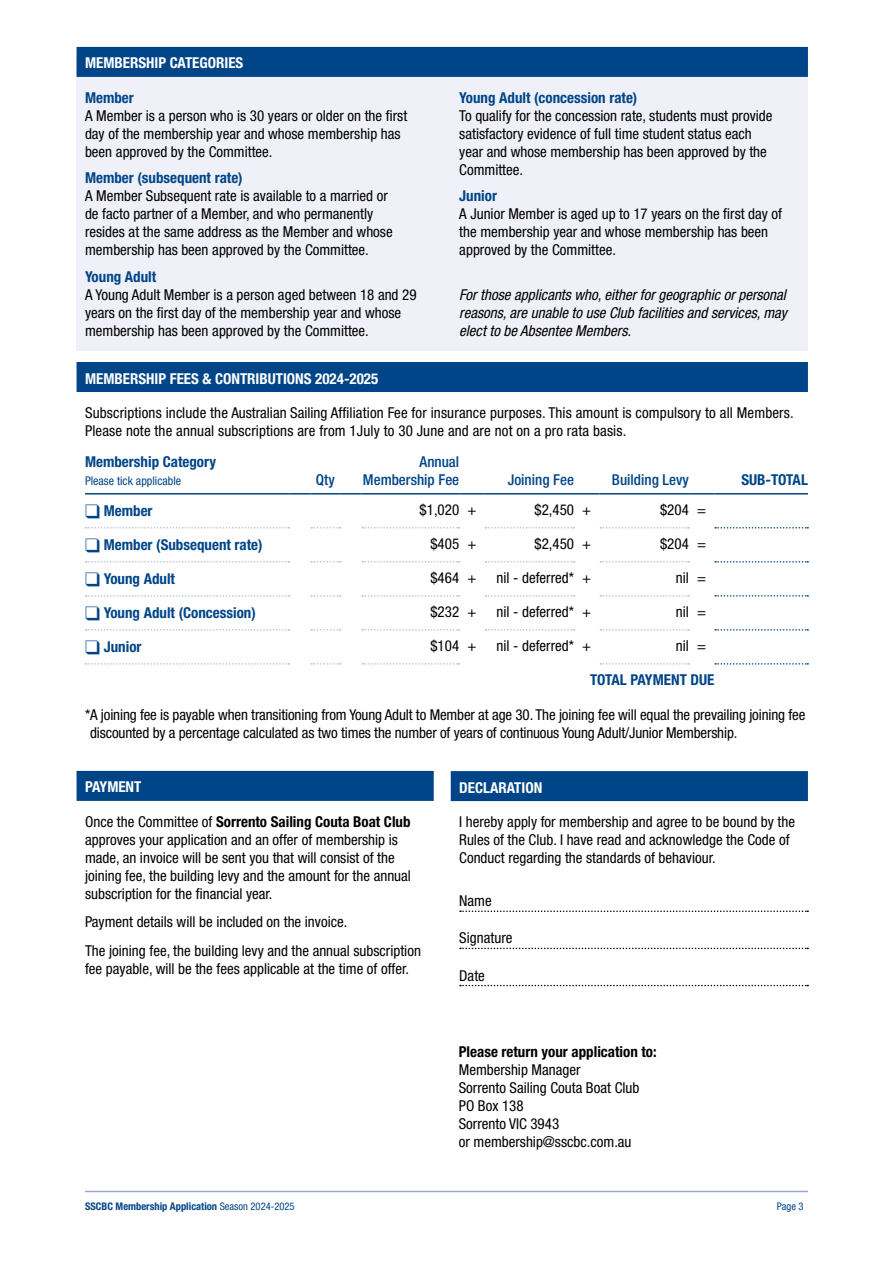
<style>
.page{position:relative;width:893px;height:1263px;background:#fff}
.page>*{position:absolute;margin:0;border:0;box-sizing:border-box;transform-origin:0 0}
.bodycopy{font:condensed 15px/18px "Helvetica Neue";color:#000}
.bodycopy_underlined{font:condensed 15px/18px "Helvetica Neue";letter-spacing:-.01em;color:#000}
.bodycopy-2{font:700 condensed 15px "Helvetica Neue";color:#004587}
.bodycopy-3{font:italic condensed 15px/18px "Helvetica Neue";color:#000;text-align:justify}
.headings{font:700 condensed 15px "Helvetica Neue";color:#fff}
.bodycopy-4{font:700 condensed 15px/18px "Helvetica Neue";color:#000}
.bodycopy-5{font:500 condensed 15px/18px "Helvetica Neue";color:#004587;text-align:right}
.bodycopy-6{font:condensed 12px "Helvetica Neue";color:#004587}
.t1{font:700 condensed 10.5px "Helvetica Neue";color:#004587}
.t2{font:condensed 10.5px "Helvetica Neue";color:#004587}
.s1{font-weight:700}
.s2{font-weight:400}
</style>
<div class="page">
<div style="left:77px;top:57px;width:731px;height:294px;background:#f0f1f8"></div>
<div style="left:77px;top:771px;width:357px;height:30px;background:#004587"></div>
<div style="left:451px;top:771px;width:357px;height:30px;background:#004587"></div>
<svg style="left:460px;top:910px;width:348px;height:2px"></svg>
<svg style="left:460px;top:948px;width:348px;height:1px"></svg>
<svg style="left:460px;top:985px;width:348px;height:1px"></svg>
<hr style="left:85px;top:1191px;width:723px;height:1px;background:#9ba7ce">
<div style="left:77px;top:362px;width:731px;height:30px;background:#004587"></div>
<svg style="left:715px;top:527px;width:93px;height:1px"></svg>
<svg style="left:715px;top:561px;width:93px;height:1px"></svg>
<svg style="left:715px;top:595px;width:93px;height:2px"></svg>
<hr style="left:85px;top:493px;width:204px;height:1px;background:#004587">
<hr style="left:361px;top:493px;width:98px;height:1px;background:#004587">
<svg style="left:459px;top:493px;width:26px;height:1px"></svg>
<hr style="left:485px;top:493px;width:89px;height:1px;background:#004587">
<svg style="left:574px;top:493px;width:26px;height:1px"></svg>
<hr style="left:600px;top:493px;width:89px;height:1px;background:#004587">
<svg style="left:689px;top:493px;width:25px;height:1px"></svg>
<hr style="left:714px;top:493px;width:94px;height:1px;background:#004587">
<svg style="left:86px;top:527px;width:203px;height:1px"></svg>
<svg style="left:362px;top:527px;width:97px;height:1px"></svg>
<svg style="left:86px;top:561px;width:203px;height:1px"></svg>
<svg style="left:362px;top:561px;width:97px;height:1px"></svg>
<svg style="left:86px;top:595px;width:203px;height:2px"></svg>
<svg style="left:362px;top:595px;width:97px;height:2px"></svg>
<svg style="left:485px;top:527px;width:89px;height:1px"></svg>
<svg style="left:600px;top:527px;width:89px;height:1px"></svg>
<svg style="left:485px;top:561px;width:89px;height:1px"></svg>
<svg style="left:600px;top:561px;width:89px;height:1px"></svg>
<svg style="left:485px;top:595px;width:89px;height:2px"></svg>
<svg style="left:600px;top:595px;width:89px;height:2px"></svg>
<svg style="left:289px;top:493px;width:21px;height:1px"></svg>
<hr style="left:310px;top:493px;width:30px;height:1px;background:#004587">
<svg style="left:340px;top:493px;width:21px;height:1px"></svg>
<svg style="left:86px;top:629px;width:203px;height:2px"></svg>
<svg style="left:362px;top:629px;width:97px;height:2px"></svg>
<svg style="left:485px;top:629px;width:89px;height:2px"></svg>
<svg style="left:600px;top:629px;width:89px;height:2px"></svg>
<svg style="left:86px;top:663px;width:203px;height:2px"></svg>
<svg style="left:362px;top:663px;width:97px;height:2px"></svg>
<svg style="left:600px;top:663px;width:89px;height:2px"></svg>
<svg style="left:715px;top:629px;width:93px;height:2px"></svg>
<svg style="left:715px;top:663px;width:93px;height:2px"></svg>
<svg style="left:311px;top:527px;width:29px;height:1px"></svg>
<svg style="left:311px;top:561px;width:29px;height:1px"></svg>
<svg style="left:311px;top:595px;width:29px;height:2px"></svg>
<svg style="left:311px;top:629px;width:29px;height:2px"></svg>
<svg style="left:311px;top:663px;width:29px;height:2px"></svg>
<div style="left:77px;top:47px;width:731px;height:30px;background:#004587"></div>
<p class="headings" style="left:85px;top:54px;width:160px">MEMBERSHIP CATEGORIES</p>
<p class="bodycopy-2" style="left:85px;top:88px;width:50px">Member</p>
<p class="bodycopy" style="left:85px;top:106px;width:324px">A Member is a person who is 30 years or older on the first day of the membership year and whose membership has been approved by the Committee.</p>
<p class="bodycopy-2" style="left:85px;top:169px;width:159px">Member (subsequent rate)</p>
<p class="bodycopy" style="left:85px;top:187px;width:309px">A Member Subsequent rate is available to a married or de facto partner of a Member, and who permanently resides at the same address as the Member and whose membership has been approved by the Committee.</p>
<p class="bodycopy-2" style="left:85px;top:267px;width:73px">Young Adult</p>
<p class="bodycopy" style="left:85px;top:285px;width:333px">A Young Adult Member is a person aged between 18 and 29 years on the first day of the membership year and whose membership has been approved by the Committee.</p>
<p class="bodycopy-2" style="left:459px;top:88px;width:180px">Young Adult (concession rate)</p>
<p class="bodycopy" style="left:459px;top:106px;width:315px">To qualify for the concession rate, students must provide satisfactory evidence of full time student status each year and whose membership has been approved by the Committee.</p>
<p class="bodycopy-2" style="left:459px;top:187px;width:39px">Junior</p>
<p class="bodycopy" style="left:459px;top:205px;width:324px">A Junior Member is aged up to 17 years on the first day of the membership year and whose membership has been approved by the Committee.</p>
<p class="bodycopy-3" style="left:459px;top:285px;width:329px">For those applicants who, either for geographic or personal reasons, are unable to use Club facilities and services, may elect to be Absentee Members.</p>
<p class="headings" style="left:85px;top:369px;width:295px">MEMBERSHIP FEES &amp; CONTRIBUTIONS 2024-2025</p>
<p class="bodycopy" style="left:85px;top:403px;width:710px">Subscriptions include the Australian Sailing Affiliation Fee for insurance purposes. This amount is compulsory to all Members.<br>Please note the annual subscriptions are from 1July to 30 June and are not on a pro rata basis.</p>
<p class="bodycopy-2" style="left:85px;top:453px;width:132px">Membership Category</p>
<p class="bodycopy-6" style="left:85px;top:474px;width:98px">Please tick applicable</p>
<p class="bodycopy-5" style="left:316px;top:471px;width:20px">Qty</p>
<p class="bodycopy-5" style="left:363px;top:453px;width:98px">Annual<br>Membership Fee</p>
<p class="bodycopy-5" style="left:508px;top:471px;width:68px">Joining Fee</p>
<p class="bodycopy-5" style="left:612px;top:471px;width:78px">Building Levy</p>
<p class="bodycopy-2" style="left:741px;top:471px;width:68px">SUB-TOTAL</p>
<p class="bodycopy-2" style="left:104px;top:501px;width:50px">Member</p>
<p class="bodycopy" style="left:420px;top:501px;width:41px">$1,020</p>
<p class="bodycopy" style="left:467px;top:501px;width:10px">+</p>
<p class="bodycopy" style="left:534px;top:501px;width:41px">$2,450</p>
<p class="bodycopy" style="left:582px;top:501px;width:10px">+</p>
<p class="bodycopy" style="left:660px;top:501px;width:30px">$204</p>
<p class="bodycopy" style="left:697px;top:501px;width:10px">=</p>
<p class="bodycopy-2" style="left:104px;top:535px;width:160px">Member (Subsequent rate)</p>
<p class="bodycopy" style="left:430px;top:535px;width:30px">$405</p>
<p class="bodycopy" style="left:467px;top:535px;width:10px">+</p>
<p class="bodycopy" style="left:534px;top:535px;width:41px">$2,450</p>
<p class="bodycopy" style="left:582px;top:535px;width:10px">+</p>
<p class="bodycopy" style="left:660px;top:535px;width:30px">$204</p>
<p class="bodycopy" style="left:697px;top:535px;width:10px">=</p>
<p class="bodycopy-2" style="left:104px;top:569px;width:73px">Young Adult</p>
<p class="bodycopy" style="left:430px;top:569px;width:30px">$464</p>
<p class="bodycopy" style="left:467px;top:569px;width:10px">+</p>
<p class="bodycopy" style="left:497px;top:569px;width:79px">nil - deferred*</p>
<p class="bodycopy" style="left:582px;top:569px;width:10px">+</p>
<p class="bodycopy" style="left:676px;top:569px;width:15px">nil</p>
<p class="bodycopy" style="left:697px;top:569px;width:10px">=</p>
<p class="bodycopy-2" style="left:104px;top:603px;width:154px">Young Adult (Concession)</p>
<p class="bodycopy" style="left:430px;top:603px;width:30px">$232</p>
<p class="bodycopy" style="left:467px;top:603px;width:10px">+</p>
<p class="bodycopy" style="left:497px;top:603px;width:79px">nil - deferred*</p>
<p class="bodycopy" style="left:582px;top:603px;width:10px">+</p>
<p class="bodycopy" style="left:676px;top:603px;width:15px">nil</p>
<p class="bodycopy" style="left:697px;top:603px;width:10px">=</p>
<p class="bodycopy-2" style="left:104px;top:637px;width:39px">Junior</p>
<p class="bodycopy" style="left:430px;top:637px;width:30px">$104</p>
<p class="bodycopy" style="left:467px;top:637px;width:10px">+</p>
<p class="bodycopy" style="left:497px;top:637px;width:79px">nil - deferred*</p>
<p class="bodycopy" style="left:582px;top:637px;width:10px">+</p>
<p class="bodycopy" style="left:676px;top:637px;width:15px">nil</p>
<p class="bodycopy" style="left:697px;top:637px;width:10px">=</p>
<p class="bodycopy-2" style="left:590px;top:671px;width:126px">TOTAL PAYMENT DUE</p>
<p class="bodycopy_underlined" style="left:90px;top:705px;width:717px;text-indent:-5px">*A joining fee is payable when transitioning from Young Adult to Member at age 30. The joining fee will equal the prevailing joining fee discounted by a percentage calculated as two times the number of years of continuous Young Adult/Junior Membership.</p>
<p class="headings" style="left:85px;top:778px;width:58px">PAYMENT</p>
<p class="bodycopy" style="left:85px;top:812px;width:327px">Once the Committee of <span class="s1">Sorrento Sailing Couta Boat Club </span>approves your application and an offer of membership is made, an invoice will be sent you that will consist of the joining fee, the building levy and the amount for the annual subscription for the financial year.</p>
<p class="bodycopy" style="left:85px;top:913px;width:264px">Payment details will be included on the invoice.</p>
<p class="bodycopy" style="left:85px;top:941px;width:337px">The joining fee, the building levy and the annual subscription fee payable, will be the fees applicable at the time of offer.</p>
<p class="headings" style="left:459px;top:778px;width:85px">DECLARATION</p>
<p class="bodycopy_underlined" style="left:459px;top:812px;width:337px">I hereby apply for membership and agree to be bound by the<br>Rules of the Club. I have read and acknowledge the Code of<br>Conduct regarding the standards of behaviour.</p>
<p class="bodycopy_underlined" style="left:459px;top:892px;width:34px">Name</p>
<p class="bodycopy_underlined" style="left:459px;top:929px;width:55px">Signature</p>
<p class="bodycopy_underlined" style="left:459px;top:966px;width:27px">Date</p>
<p class="bodycopy-4" style="left:459px;top:1042px;width:199px">Please return your application to:<br><span class="s2">Membership Manager</span></p>
<p class="bodycopy" style="left:459px;top:1078px;width:182px">Sorrento Sailing Couta Boat Club</p>
<p class="bodycopy" style="left:459px;top:1096px;width:66px">PO Box 138</p>
<p class="bodycopy" style="left:459px;top:1114px;width:102px">Sorrento VIC 3943</p>
<p class="bodycopy" style="left:459px;top:1132px;width:174px">or membership@sscbc.com.au</p>
<p class="t1" style="left:85px;top:1200px;width:211px">SSCBC Membership Application <span class="s2">Season 2024-2025</span></p>
<p class="t2" style="left:777px;top:1200px;width:28px">Page 3</p>
</div>
